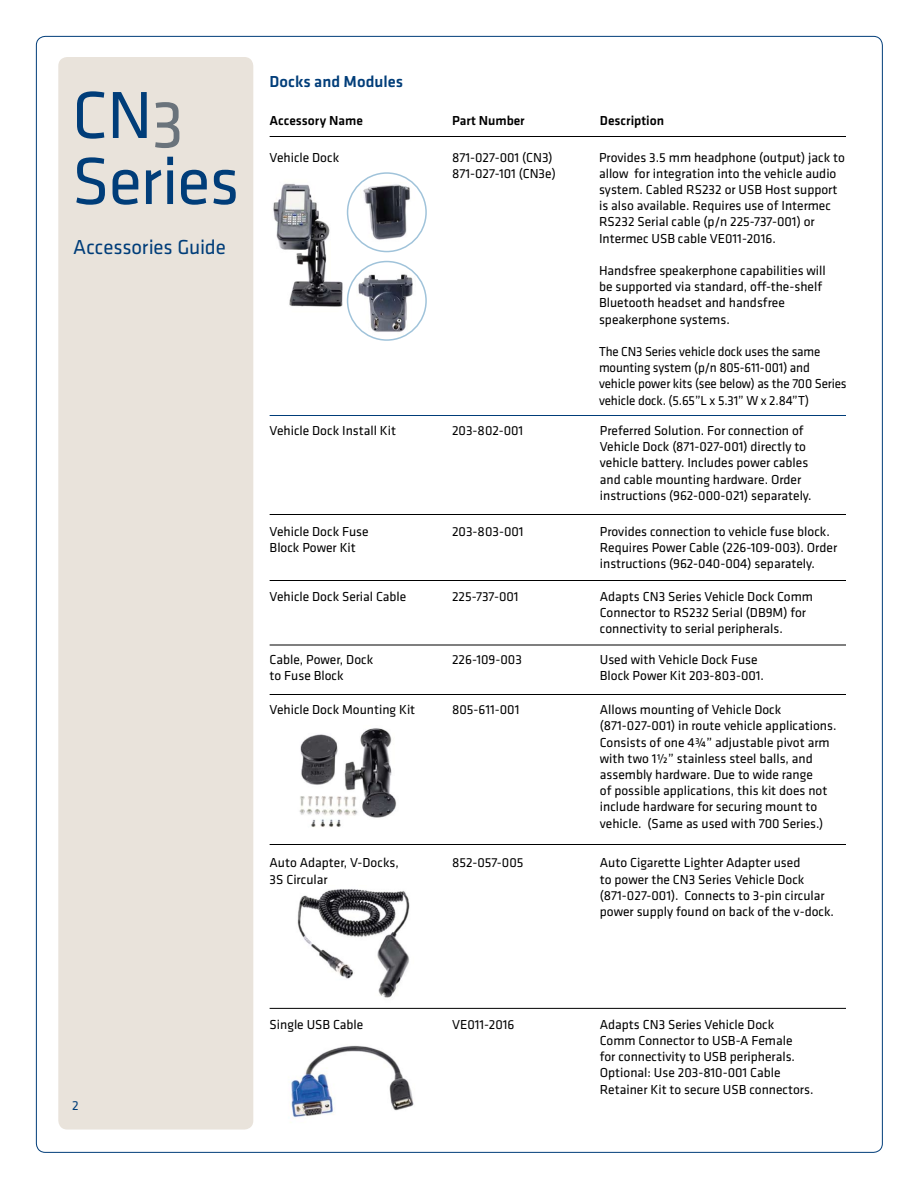
<style>
.page{position:relative;width:918px;height:1188px;background:#fff}
.page>*{position:absolute;margin:0;border:0;box-sizing:border-box;transform-origin:0 0}
.t1{font:69px/66px "Klavika";letter-spacing:-.015em;color:#003d79}
.t2{font:21px "Klavika";letter-spacing:-.005em;color:#003d79}
.t3{font:500 16.5px "Klavika";color:#003d79}
.t4{font:13.5px/16.2px "Klavika";color:#000}
.t5{font:13.5px/16.2px "Klavika";color:#000;scale:.96 1}
.t6{font:500 13.5px "Klavika";color:#000}
.t7{font:13.5px "Klavika";color:#003d79}
.s1{color:#6a737b}
</style>
<div class="page">
<img style="left:297px;top:889px;width:113px;height:109px">
<div style="left:58px;top:57px;width:195px;height:1073px;background:#e9e3db;border-radius:9px"></div>
<hr style="left:270px;top:136px;width:576px;height:1px;background:#000">
<hr style="left:270px;top:415px;width:576px;height:1px;background:#003d79">
<hr style="left:270px;top:514px;width:576px;height:1px;background:#000">
<hr style="left:270px;top:645px;width:576px;height:1px;background:#000">
<hr style="left:270px;top:694px;width:576px;height:1px;background:#000">
<hr style="left:270px;top:844px;width:576px;height:1px;background:#000">
<img style="left:291px;top:1045px;width:123px;height:73px">
<img style="left:299px;top:728px;width:98px;height:99px">
<hr style="left:270px;top:580px;width:576px;height:1px;background:#000">
<hr style="left:270px;top:1008px;width:576px;height:1px;background:#000">
<img style="left:273px;top:183px;width:70px;height:124px">
<img style="left:360px;top:182px;width:58px;height:60px">
<div style="left:347px;top:172px;width:80px;height:80px;border:2px solid #a0c3da;border-radius:50%"></div>
<img style="left:357px;top:268px;width:61px;height:69px">
<div style="left:347px;top:261px;width:80px;height:80px;border:2px solid #a0c3da;border-radius:50%"></div>
<h1 class="t1" style="left:72px;top:80px;width:169px">CN<span class="s1">3<br></span>Series</h1>
<h2 class="t2" style="left:73px;top:233px;width:154px">Accessories Guide</h2>
<p class="t3" style="left:270px;top:71px;width:135px">Docks and Modules</p>
<p class="t6" style="left:270px;top:111px;width:95px">Accessory Name</p>
<p class="t6" style="left:452px;top:111px;width:74px">Part Number</p>
<p class="t6" style="left:600px;top:111px;width:66px">Description</p>
<p class="t4" style="left:270px;top:149px;width:71px">Vehicle Dock</p>
<p class="t4" style="left:452px;top:149px;width:105px">871-027-001 (CN3)<br>871-027-101 (CN3e)</p>
<p class="t4" style="left:599px;top:149px;width:247px">Provides 3.5 mm headphone (output) jack to allow for integration into the vehicle audio system. Cabled RS232 or USB Host support is also available. Requires use of Intermec RS232 Serial cable (p/n 225-737-001) or Intermec USB cable VE011-2016.</p>
<p class="t4" style="left:599px;top:262px;width:228px">Handsfree speakerphone capabilities will be supported via standard, off-the-shelf Bluetooth headset and handsfree speakerphone systems.</p>
<p class="t5" style="left:599px;top:343px;width:259px">The CN3 Series vehicle dock uses the same mounting system (p/n 805-611-001) and vehicle power kits (see below) as the 700 Series vehicle dock. (5.65”L x 5.31” W x 2.84”T)</p>
<p class="t4" style="left:270px;top:422px;width:128px">Vehicle Dock Install Kit</p>
<p class="t4" style="left:452px;top:422px;width:73px">203-802-001</p>
<p class="t4" style="left:600px;top:422px;width:213px">Preferred Solution. For connection of Vehicle Dock (871-027-001) directly to vehicle battery. Includes power cables and cable mounting hardware. Order instructions (962-000-021) separately.</p>
<p class="t4" style="left:270px;top:523px;width:101px">Vehicle Dock Fuse<br>Block Power Kit</p>
<p class="t4" style="left:452px;top:523px;width:73px">203-803-001</p>
<p class="t4" style="left:600px;top:523px;width:239px">Provides connection to vehicle fuse block.<br>Requires Power Cable (226-109-003). Order instructions (962-040-004) separately.</p>
<p class="t4" style="left:270px;top:588px;width:138px">Vehicle Dock Serial Cable</p>
<p class="t4" style="left:452px;top:588px;width:68px">225-737-001</p>
<p class="t4" style="left:600px;top:588px;width:215px">Adapts CN3 Series Vehicle Dock Comm<br>Connector to RS232 Serial (DB9M) for connectivity to serial peripherals.</p>
<p class="t4" style="left:270px;top:651px;width:105px">Cable, Power, Dock to Fuse Block</p>
<p class="t4" style="left:452px;top:651px;width:71px">226-109-003</p>
<p class="t4" style="left:600px;top:651px;width:166px">Used with Vehicle Dock Fuse<br>Block Power Kit 203-803-001.</p>
<p class="t4" style="left:270px;top:701px;width:147px">Vehicle Dock Mounting Kit</p>
<p class="t4" style="left:452px;top:701px;width:69px">805-611-001</p>
<p class="t4" style="left:600px;top:701px;width:238px">Allows mounting of Vehicle Dock (871-027-001) in route vehicle applications.<br>Consists of one 4¾” adjustable pivot arm with two 1½” stainless steel balls, and assembly hardware. Due to wide range<br>of possible applications, this kit does not include hardware for securing mount to vehicle. (Same as used with 700 Series.)</p>
<p class="t4" style="left:270px;top:854px;width:131px">Auto Adapter, V-Docks,<br>3S Circular</p>
<p class="t4" style="left:452px;top:854px;width:73px">852-057-005</p>
<p class="t4" style="left:600px;top:854px;width:236px">Auto Cigarette Lighter Adapter used<br>to power the CN3 Series Vehicle Dock (871-027-001). Connects to 3-pin circular power supply found on back of the v-dock.</p>
<p class="t7" style="left:72px;top:1097px;width:8px">2</p>
<p class="t4" style="left:270px;top:1016px;width:95px">Single USB Cable</p>
<p class="t4" style="left:452px;top:1016px;width:64px">VE011-2016</p>
<p class="t4" style="left:600px;top:1016px;width:215px">Adapts CN3 Series Vehicle Dock Comm Connector to USB-A Female<br>for connectivity to USB peripherals.<br>Optional: Use 203-810-001 Cable Retainer Kit to secure USB connectors.</p>
</div>
